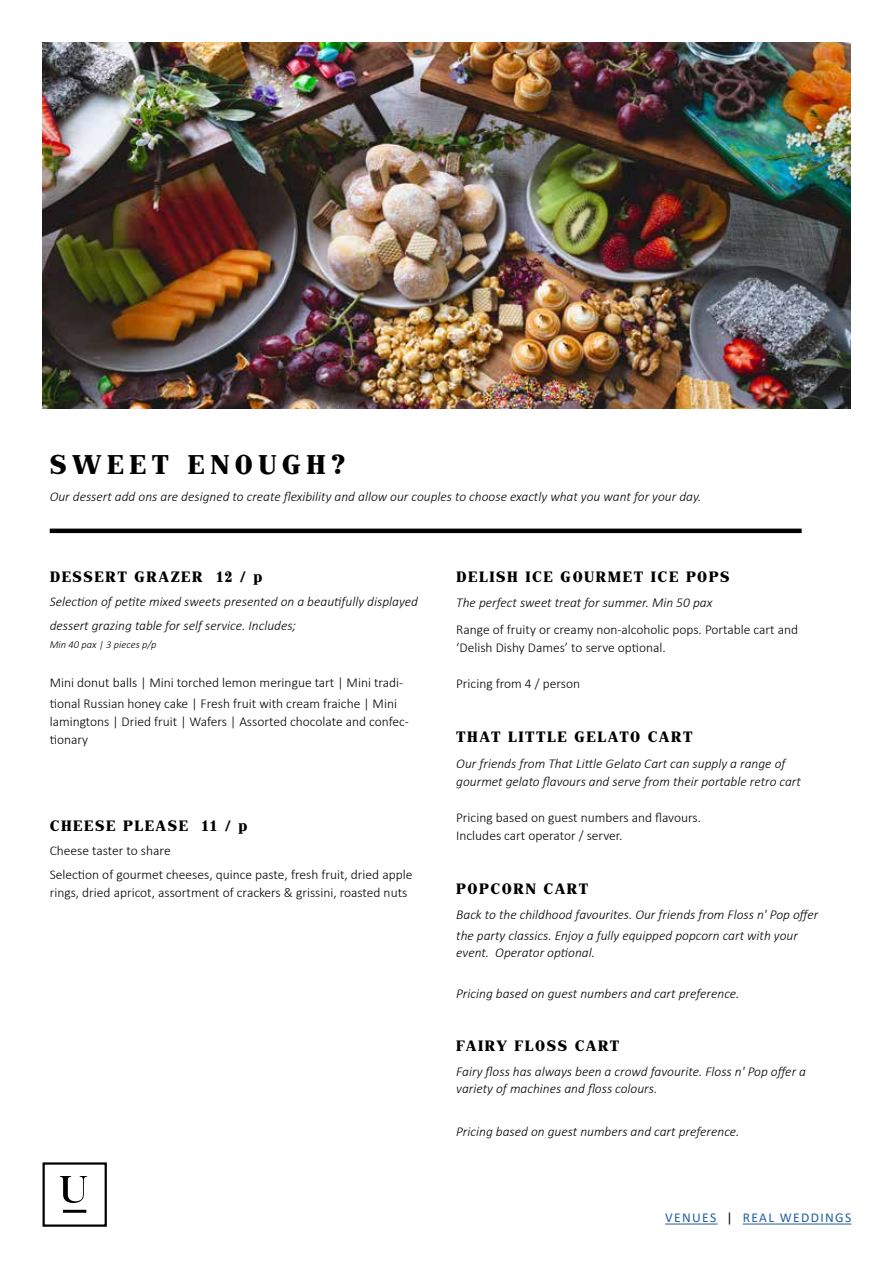
<style>
.page{position:relative;width:893px;height:1263px;background:#fff}
.page>*{position:absolute;margin:0;border:0;box-sizing:border-box;transform-origin:0 0}
.t1{font:500 27px "John Hancock CP";letter-spacing:.2em;color:#000}
.t2{font:500 15px "John Hancock CP";letter-spacing:.1em;color:#000}
.t3{font:italic 300 13.5px/18px "Calibri";color:#000}
.t4{font:300 13.5px/18px "Calibri";color:#000}
.t5{font:13.5px "Calibri";letter-spacing:.1em;color:#215e9e}
.t6{font:italic 300 10.5px "Calibri";color:#000}
.s1{color:#000}
</style>
<div class="page">
<svg style="left:60px;top:1176px;width:27px;height:27px"></svg>
<hr style="left:63px;top:1210px;width:23px;height:3px;background:#000">
<div style="left:43px;top:1162px;width:64px;height:65px;border:2px solid #000"></div>
<img style="left:43px;top:43px;width:807px;height:366px">
<hr style="left:50px;top:529px;width:752px;height:4px;background:#000">
<hr style="left:665px;top:1223px;width:53px;height:1px;background:#215e9e">
<hr style="left:743px;top:1223px;width:108px;height:1px;background:#215e9e">
<h1 class="t1" style="left:50px;top:449px;width:297px">SWEET ENOUGH?</h1>
<p class="t3" style="left:50px;top:487px;width:653px">Our dessert add ons are designed to create flexibility and allow our couples to choose exactly what you want for your day.</p>
<p class="t2" style="left:50px;top:568px;width:214px">DESSERT GRAZER 12 / p</p>
<p class="t3" style="left:50px;top:589px;width:370px;line-height:24px">Selection of petite mixed sweets presented on a beautifully displayed dessert grazing table for self service. Includes;</p>
<p class="t6" style="left:50px;top:638px;width:108px">Min 40 pax | 3 pieces p/p</p>
<p class="t4" style="left:50px;top:672px;width:355px;line-height:21px">Mini donut balls | Mini torched lemon meringue tart | Mini tradi&shy;tional Russian honey cake | Fresh fruit with cream fraiche | Mini</p>
<p class="t4" style="left:50px;top:712px;width:361px">lamingtons | Dried fruit | Wafers | Assorted chocolate and confec&shy;tionary</p>
<p class="t2" style="left:50px;top:817px;width:199px">CHEESE PLEASE 11 / p</p>
<p class="t4" style="left:50px;top:838px;width:364px;line-height:24px">Cheese taster to share<br>Selection of gourmet cheeses, quince paste, fresh fruit, dried apple</p>
<p class="t4" style="left:50px;top:883px;width:359px">rings, dried apricot, assortment of crackers &amp; grissini, roasted nuts</p>
<p class="t2" style="left:456px;top:568px;width:275px">DELISH ICE GOURMET ICE POPS</p>
<p class="t3" style="left:456px;top:594px;width:258px">The perfect sweet treat for summer. Min 50 pax</p>
<p class="t4" style="left:456px;top:621px;width:343px">Range of fruity or creamy non-alcoholic pops. Portable cart and ‘Delish Dishy Dames’ to serve optional.</p>
<p class="t4" style="left:456px;top:675px;width:125px">Pricing from 4 / person</p>
<p class="t2" style="left:456px;top:729px;width:238px">THAT LITTLE GELATO CART</p>
<p class="t3" style="left:456px;top:754px;width:346px">Our friends from That Little Gelato Cart can supply a range of gourmet gelato flavours and serve from their portable retro cart</p>
<p class="t4" style="left:456px;top:808px;width:246px">Pricing based on guest numbers and flavours.<br>Includes cart operator / server.</p>
<p class="t2" style="left:456px;top:880px;width:134px">POPCORN CART</p>
<p class="t3" style="left:456px;top:904px;width:364px;line-height:21px">Back to the childhood favourites. Our friends from Floss n' Pop offer the party classics. Enjoy a fully equipped popcorn cart with your</p>
<p class="t3" style="left:456px;top:943px;width:140px">event. Operator optional.</p>
<p class="t3" style="left:456px;top:985px;width:285px">Pricing based on guest numbers and cart preference.</p>
<p class="t2" style="left:456px;top:1037px;width:165px">FAIRY FLOSS CART</p>
<p class="t3" style="left:456px;top:1063px;width:351px;line-height:16.2px">Fairy floss has always been a crowd favourite. Floss n' Pop offer a variety of machines and floss colours.</p>
<p class="t3" style="left:456px;top:1122px;width:285px">Pricing based on guest numbers and cart preference.</p>
<p class="t5" style="left:665px;top:1208px;width:188px">VENUES <span class="s1">|</span> REAL WEDDINGS</p>
</div>
